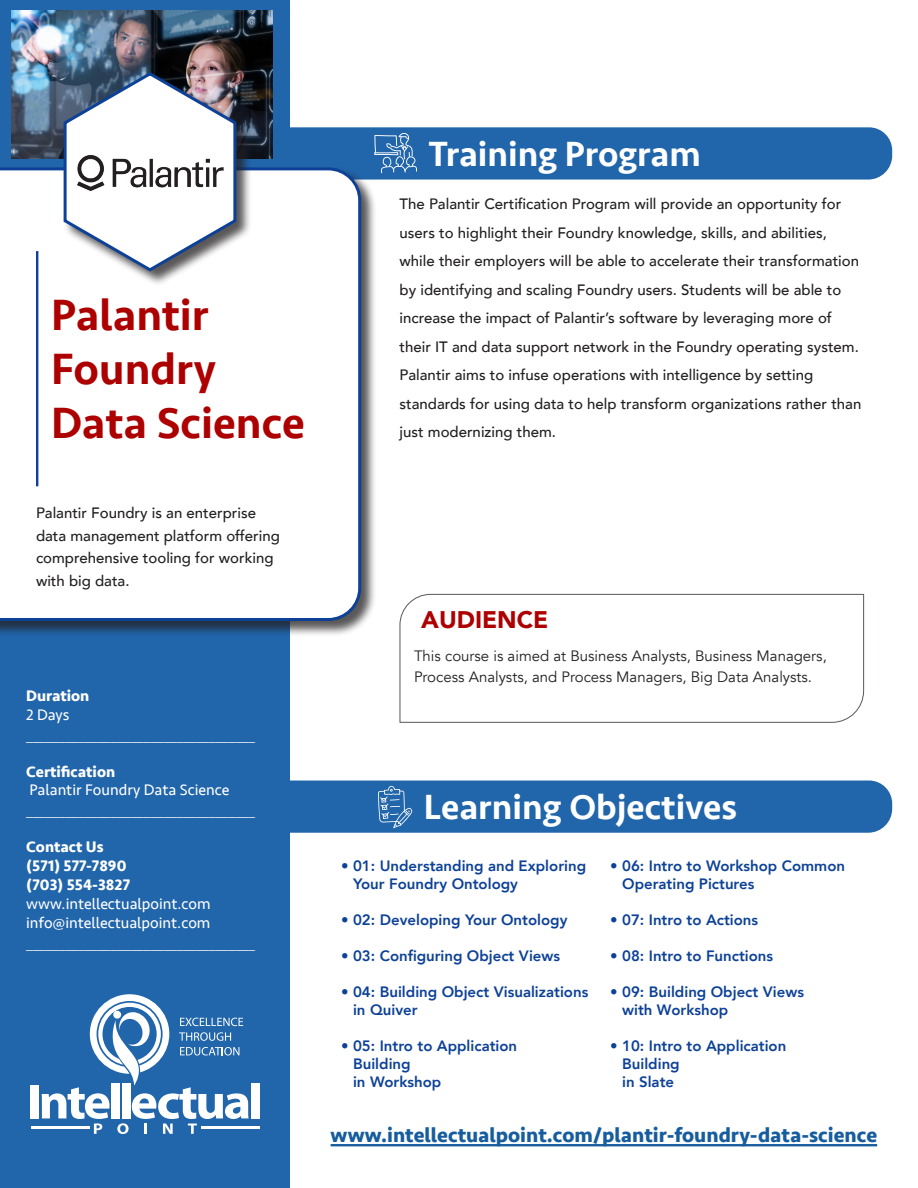
<style>
.page{position:relative;width:918px;height:1188px;background:#fff}
.page>*{position:absolute;margin:0;border:0;box-sizing:border-box;transform-origin:0 0}
.t1{font:500 45px/54px "Seravek";color:#ad0000}
.t2{font:500 36px "Seravek";color:#fff}
.t3{font:900 24px "Avenir";color:#ad0000}
.t4{font:700 21px "Seravek";color:#175d9e}
.t5{font:15.75px "Seravek";color:#fff}
.t6{font:700 15.75px "Seravek";color:#fff}
.t7{font:500 15px/28.5px "Avenir";color:#231f20}
.t8{font:800 15px/18px "Avenir";color:#0d4197}
.t9{font:15px/21px "Avenir";color:#231f20}
</style>
<div class="page">
<div style="left:0;top:0;width:290px;height:1188px;background:#2165ab"></div>
<img style="left:11px;top:11px;width:261px;height:147px">
<div style="left:0;top:167px;width:377px;height:469px;background:#231f20;opacity:.75"></div>
<div style="left:0;top:167px;width:363px;height:455px;background:#fff"></div>
<hr style="left:36px;top:251px;width:2px;height:235px;background:#0d4197">
<hr style="left:31px;top:1126px;width:59px;height:2px;background:#fff">
<div style="left:31px;top:1085px;width:8px;height:33px;background:#fff"></div>
<div style="left:252px;top:1083px;width:8px;height:35px;background:#fff"></div>
<hr style="left:201px;top:1126px;width:59px;height:2px;background:#fff">
<svg style="left:42px;top:994px;width:207px;height:140px"></svg>
<div style="left:63px;top:72px;width:189px;height:214px;background:#231f20;opacity:.75"></div>
<hr style="left:331px;top:1144px;width:546px;height:2px;background:#175d9e">
<svg style="left:61px;top:70px;width:831px;height:203px"></svg>
<svg style="left:399px;top:594px;width:465px;height:129px"></svg>
<div style="left:290px;top:781px;width:602px;height:52px;background:#2165ab"></div>
<img style="left:76px;top:155px;width:148px;height:37px">
<p class="t1" style="left:51px;top:289px;width:256px">Palantir<br>Foundry<br>Data Science</p>
<p class="t7" style="left:36px;top:501px;width:245px;line-height:22.5px">Palantir Foundry is an enterprise data management platform offering comprehensive tooling for working with big data.</p>
<p class="t6" style="left:26px;top:683px;width:65px">Duration</p>
<p class="t5" style="left:26px;top:702px;width:45px">2 Days</p>
<p class="t5" style="left:26px;top:721px;width:230px">___________________________________</p>
<p class="t6" style="left:26px;top:759px;width:91px">Certification</p>
<p class="t5" style="left:30px;top:778px;width:201px">Palantir Foundry Data Science</p>
<p class="t5" style="left:26px;top:797px;width:230px">___________________________________</p>
<p class="t6" style="left:26px;top:834px;width:79px">Contact Us</p>
<p class="t6" style="left:26px;top:853px;width:102px">(571) 577-7890</p>
<p class="t6" style="left:26px;top:872px;width:106px">(703) 554-3827</p>
<p class="t5" style="left:26px;top:891px;width:186px">www.intellectualpoint.com</p>
<p class="t5" style="left:26px;top:910px;width:186px">info@intellectualpoint.com</p>
<p class="t5" style="left:26px;top:929px;width:230px">___________________________________</p>
<p class="t2" style="left:428px;top:132px;width:274px">Training Program</p>
<p class="t7" style="left:400px;top:189px;width:463px">The Palantir Certification Program will provide an opportunity for users to highlight their Foundry knowledge, skills, and abilities, while their employers will be able to accelerate their transformation by identifying and scaling Foundry users. Students will be able to increase the impact of Palantir’s software by leveraging more of their IT and data support network in the Foundry operating system.<br>Palantir aims to infuse operations with intelligence by setting standards for using data to help transform organizations rather than just modernizing them.</p>
<p class="t3" style="left:421px;top:600px;width:129px">AUDIENCE</p>
<p class="t9" style="left:414px;top:645px;width:414px">This course is aimed at Business Analysts, Business Managers,<br>Process Analysts, and Process Managers, Big Data Analysts.</p>
<p class="t2" style="left:424px;top:785px;width:315px">Learning Objectives</p>
<p class="t8" style="left:353px;top:857px;width:235px;text-indent:-12px">• 01: Understanding and Exploring<br>Your Foundry Ontology</p>
<p class="t8" style="left:341px;top:911px;width:228px">• 02: Developing Your Ontology</p>
<p class="t8" style="left:341px;top:947px;width:221px">• 03: Configuring Object Views</p>
<p class="t8" style="left:353px;top:983px;width:237px;text-indent:-12px">• 04: Building Object Visualizations in Quiver</p>
<p class="t8" style="left:353px;top:1037px;width:166px;text-indent:-12px">• 05: Intro to Application<br>Building<br>in Workshop</p>
<p class="t8" style="left:622px;top:857px;width:224px;text-indent:-12px">• 06: Intro to Workshop Common<br>Operating Pictures</p>
<p class="t8" style="left:610px;top:911px;width:150px">• 07: Intro to Actions</p>
<p class="t8" style="left:610px;top:947px;width:165px">• 08: Intro to Functions</p>
<p class="t8" style="left:622px;top:983px;width:183px;text-indent:-12px">• 09: Building Object Views with Workshop</p>
<p class="t8" style="left:622px;top:1037px;width:166px;text-indent:-12px">• 10: Intro to Application<br>Building<br>in Slate</p>
<p class="t4" style="left:331px;top:1119px;width:548px">www.intellectualpoint.com/plantir-foundry-data-science</p>
</div>
